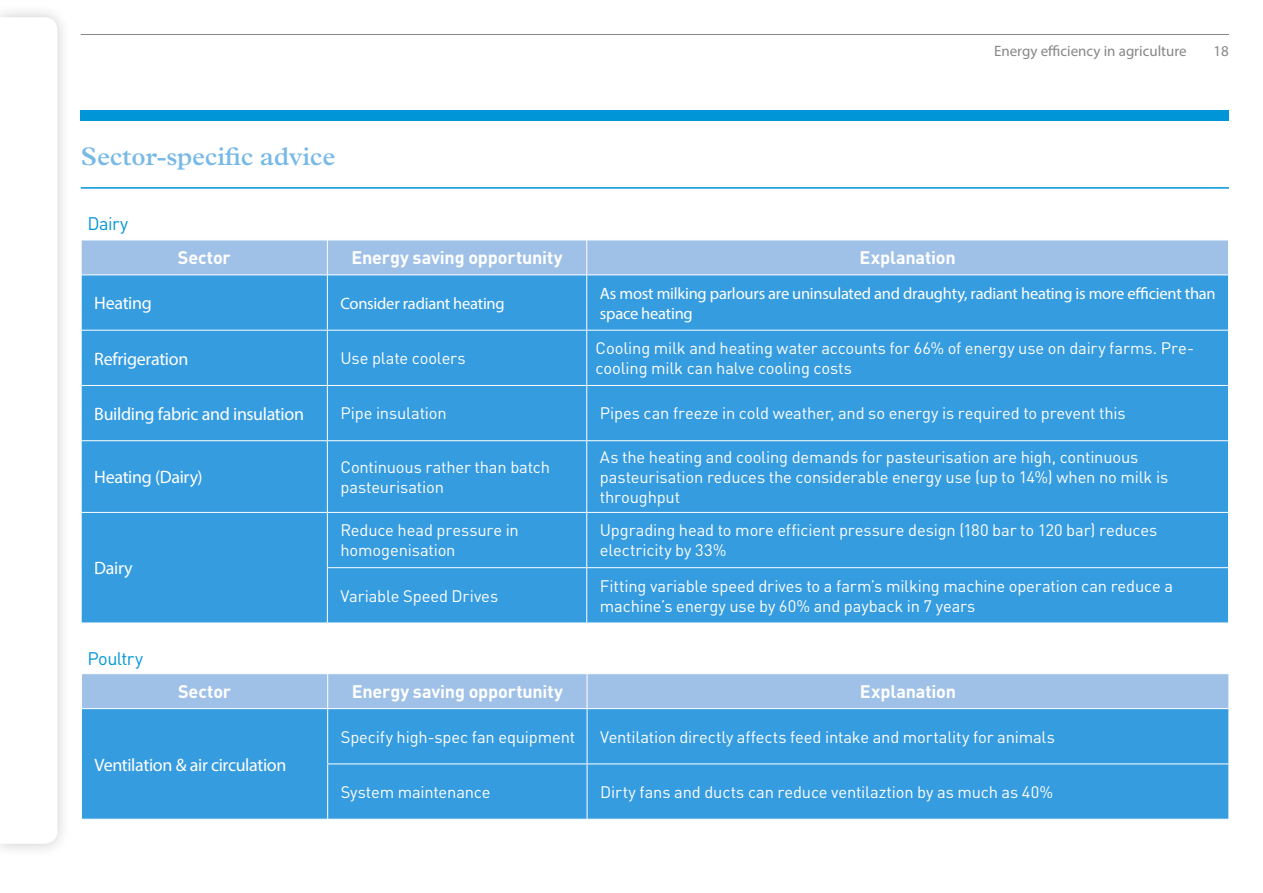
<style>
.page{position:relative;width:1263px;height:893px;background:#fff}
.page>*{position:absolute;margin:0;border:0;box-sizing:border-box;transform-origin:0 0}
.t1{font:600 25.5px "Plantin Std";letter-spacing:-.01em;color:#77b9e7}
.t2{font:18px "Myriad Pro";letter-spacing:-.02em;color:#fff}
.t3{font:700 18px "DINOT";letter-spacing:-.01em;color:#fff}
.t4{font:18px "DINOT";letter-spacing:-.03em;color:#0096d6}
.t5{font:16.5px/19.8px "DINOT";letter-spacing:-.01em;color:#fff}
.t6{font:16.5px/19.8px "Myriad Pro";letter-spacing:-.015em;color:#fff}
.t7{font:15px "Myriad Pro";color:#878787}
</style>
<div class="page">
<hr style="left:81px;top:34px;width:1148px;height:1px;background:#878787">
<div style="left:81px;top:110px;width:1148px;height:11px;background:#0095d6"></div>
<hr style="left:81px;top:187px;width:1148px;height:2px;background:#0095d6">
<div style="left:82px;top:241px;width:1146px;height:34px;background:#9fc1e7"></div>
<div style="left:82px;top:276px;width:1146px;height:347px;background:#369ce0"></div>
<hr style="left:327px;top:240px;width:1px;height:35px;background:#fff">
<hr style="left:586px;top:240px;width:1px;height:35px;background:#fff">
<hr style="left:327px;top:275px;width:1px;height:55px;background:#fff">
<hr style="left:586px;top:275px;width:1px;height:55px;background:#fff">
<hr style="left:81px;top:330px;width:246px;height:1px;background:#fff">
<hr style="left:327px;top:330px;width:260px;height:1px;background:#fff">
<hr style="left:327px;top:331px;width:1px;height:54px;background:#fff">
<hr style="left:587px;top:330px;width:642px;height:1px;background:#fff">
<hr style="left:586px;top:331px;width:1px;height:54px;background:#fff">
<hr style="left:81px;top:385px;width:246px;height:1px;background:#fff">
<hr style="left:327px;top:385px;width:260px;height:1px;background:#fff">
<hr style="left:327px;top:386px;width:1px;height:54px;background:#fff">
<hr style="left:587px;top:385px;width:642px;height:1px;background:#fff">
<hr style="left:586px;top:386px;width:1px;height:54px;background:#fff">
<hr style="left:81px;top:440px;width:246px;height:1px;background:#fff">
<hr style="left:327px;top:440px;width:260px;height:1px;background:#fff">
<hr style="left:327px;top:441px;width:1px;height:71px;background:#fff">
<hr style="left:587px;top:440px;width:642px;height:1px;background:#fff">
<hr style="left:586px;top:441px;width:1px;height:71px;background:#fff">
<hr style="left:81px;top:512px;width:246px;height:1px;background:#fff">
<hr style="left:327px;top:512px;width:260px;height:1px;background:#fff">
<hr style="left:327px;top:513px;width:1px;height:54px;background:#fff">
<hr style="left:587px;top:512px;width:642px;height:1px;background:#fff">
<hr style="left:586px;top:513px;width:1px;height:54px;background:#fff">
<hr style="left:327px;top:567px;width:260px;height:1px;background:#fff">
<hr style="left:327px;top:568px;width:1px;height:55px;background:#fff">
<hr style="left:587px;top:567px;width:642px;height:1px;background:#fff">
<hr style="left:586px;top:568px;width:1px;height:55px;background:#fff">
<div style="left:82px;top:674px;width:1146px;height:34px;background:#9fc1e7"></div>
<div style="left:82px;top:709px;width:1146px;height:110px;background:#369ce0"></div>
<hr style="left:327px;top:674px;width:1px;height:34px;background:#fff">
<hr style="left:587px;top:674px;width:1px;height:34px;background:#fff">
<hr style="left:327px;top:709px;width:1px;height:54px;background:#fff">
<hr style="left:587px;top:709px;width:1px;height:54px;background:#fff">
<hr style="left:327px;top:763px;width:260px;height:1px;background:#fff">
<hr style="left:327px;top:764px;width:1px;height:55px;background:#fff">
<hr style="left:587px;top:763px;width:642px;height:1px;background:#fff">
<hr style="left:587px;top:764px;width:1px;height:55px;background:#fff">
<div style="left:0;top:3px;width:72px;height:855px;background:#000;opacity:.2"></div>
<svg style="left:0;top:17px;width:57px;height:827px"></svg>
<h1 class="t1" style="left:81px;top:141px;width:256px">Sector-specific advice</h1>
<p class="t4" style="left:88px;top:212px;width:42px">Dairy</p>
<p class="t3" style="left:178px;top:246px;width:55px">Sector</p>
<p class="t3" style="left:352px;top:246px;width:212px">Energy saving opportunity</p>
<p class="t3" style="left:859px;top:246px;width:98px">Explanation</p>
<p class="t7" style="left:994px;top:42px;width:194px">Energy efficiency in agriculture</p>
<p class="t7" style="left:1213px;top:42px;width:17px">18</p>
<p class="t2" style="left:94px;top:292px;width:59px">Heating</p>
<p class="t6" style="left:340px;top:293px;width:166px">Consider radiant heating</p>
<p class="t6" style="left:600px;top:283px;width:617px">As most milking parlours are uninsulated and draughty, radiant heating is more efficient than space heating</p>
<p class="t2" style="left:94px;top:347px;width:96px">Refrigeration</p>
<p class="t5" style="left:340px;top:348px;width:127px">Use plate coolers</p>
<p class="t5" style="left:596px;top:338px;width:600px">Cooling milk and heating water accounts for 66% of energy use on dairy farms. Pre&shy;cooling milk can halve cooling costs</p>
<p class="t2" style="left:94px;top:403px;width:211px">Building fabric and insulation</p>
<p class="t5" style="left:340px;top:403px;width:108px">Pipe insulation</p>
<p class="t5" style="left:600px;top:403px;width:527px">Pipes can freeze in cold weather, and so energy is required to prevent this</p>
<p class="t2" style="left:94px;top:466px;width:110px">Heating (Dairy)</p>
<p class="t5" style="left:340px;top:457px;width:211px">Continuous rather than batch pasteurisation</p>
<p class="t5" style="left:600px;top:447px;width:570px">As the heating and cooling demands for pasteurisation are high, continuous pasteurisation reduces the considerable energy use (up to 14%) when no milk is throughput</p>
<p class="t2" style="left:94px;top:557px;width:40px">Dairy</p>
<p class="t4" style="left:88px;top:647px;width:57px">Poultry</p>
<p class="t5" style="left:340px;top:520px;width:180px">Reduce head pressure in homogenisation</p>
<p class="t5" style="left:600px;top:520px;width:559px">Upgrading head to more efficient pressure design (180 bar to 120 bar) reduces electricity by 33%</p>
<p class="t5" style="left:340px;top:585px;width:159px">Variable Speed Drives</p>
<p class="t5" style="left:600px;top:576px;width:575px">Fitting variable speed drives to a farm’s milking machine operation can reduce a machine’s energy use by 60% and payback in 7 years</p>
<p class="t3" style="left:178px;top:680px;width:55px">Sector</p>
<p class="t3" style="left:352px;top:680px;width:212px">Energy saving opportunity</p>
<p class="t3" style="left:860px;top:680px;width:98px">Explanation</p>
<p class="t2" style="left:95px;top:753px;width:193px">Ventilation &amp; air circulation</p>
<p class="t5" style="left:341px;top:726px;width:236px">Specify high-spec fan equipment</p>
<p class="t5" style="left:600px;top:726px;width:456px">Ventilation directly affects feed intake and mortality for animals</p>
<p class="t5" style="left:341px;top:782px;width:151px">System maintenance</p>
<p class="t5" style="left:600px;top:782px;width:455px">Dirty fans and ducts can reduce ventilaztion by as much as 40%</p>
</div>
